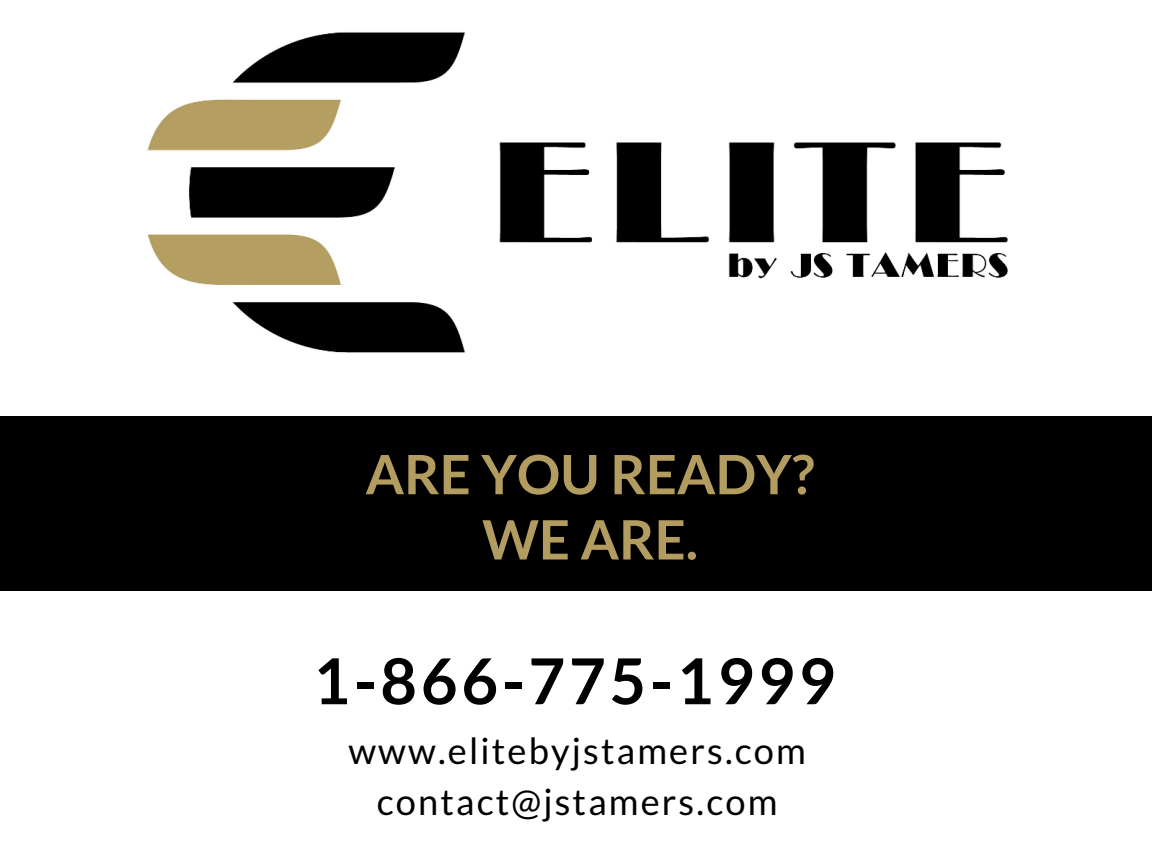
<style>
.page{position:relative;width:1152px;height:864px;background:#fff}
.page>*{position:absolute;margin:0;border:0;box-sizing:border-box;transform-origin:0 0}
.t1{font:700 63.45px "Lato";letter-spacing:.06em;color:#000}
.t2{font:700 54.3px/65.2px "Lato";color:#b29c60;text-align:center}
.t3{font:36.15px/50.7px "Lato";letter-spacing:.06em;color:#000;text-align:center}
</style>
<div class="page">
<img style="left:147px;top:32px;width:861px;height:321px">
<div style="left:0;top:416px;width:1152px;height:175px;background:#000"></div>
<h2 class="t2" style="left:366px;top:441px;width:451px">ARE YOU READY?<br>WE ARE.</h2>
<h1 class="t1" style="left:313px;top:645px;width:523px">1-866-775-1999</h1>
<p class="t3" style="left:348px;top:725px;width:459px">www.elitebyjstamers.com contact@jstamers.com</p>
</div>
